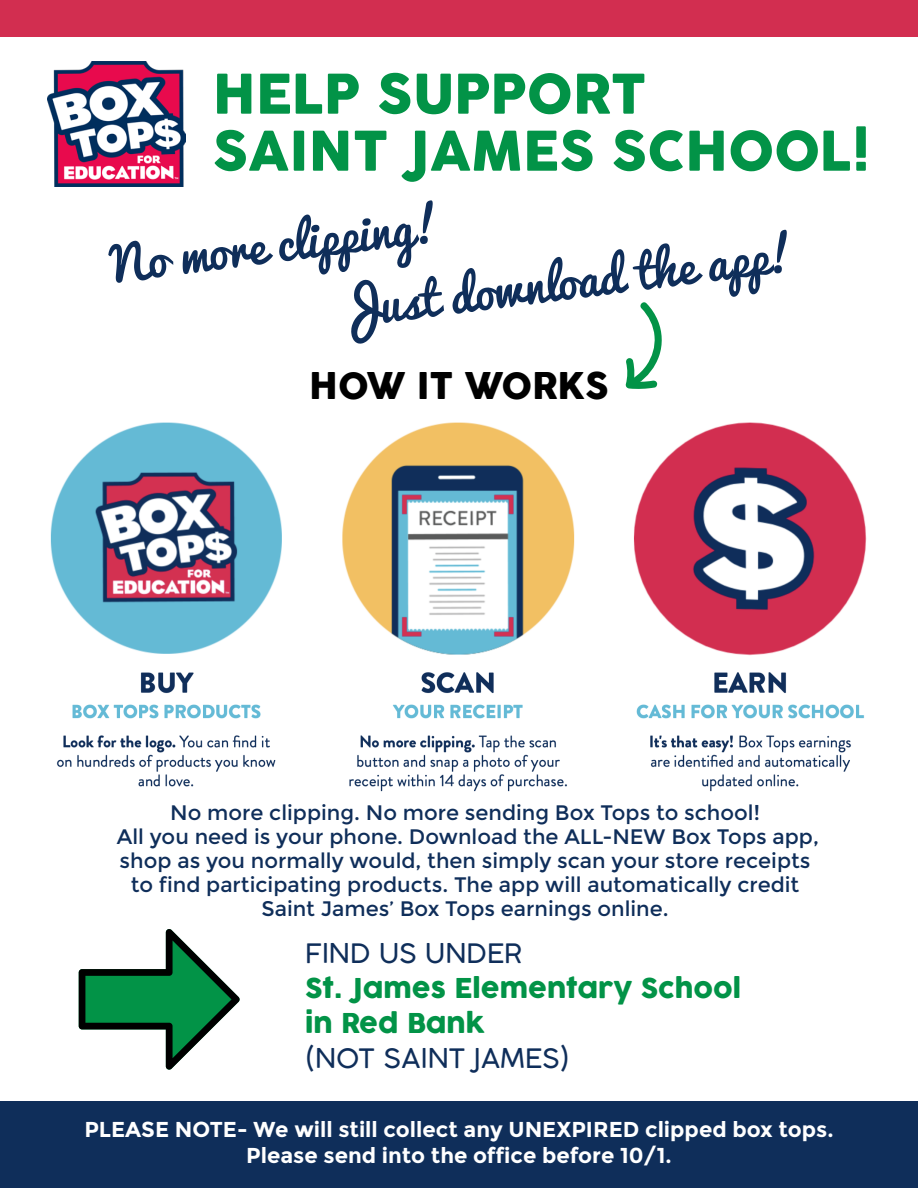
<style>
.page{position:relative;width:918px;height:1188px;background:#fff}
.page>*{position:absolute;margin:0;border:0;box-sizing:border-box;transform-origin:0 0}
.t1{font:54px/57px "Cocogoose";color:#029347}
.t2{font:46.8px/72.6px "Pacifico";color:#0f2e5a}
.t3{font:36px "Cocogoose";color:#000}
.t4{font:26.7px/35px "Cocogoose";color:#029347}
.t5{font:300 26.7px "Cocogoose";color:#0f2e5a}
.t6{font:700 21.6px/26px "Montserrat";color:#fff;text-align:center}
.t7{font:21px/24px "Montserrat";color:#0f2e5a;text-align:center}
</style>
<div class="page">
<img style="left:50px;top:422px;width:817px;height:370px">
<img style="left:47px;top:61px;width:138px;height:126px">
<svg style="left:79px;top:929px;width:161px;height:141px"></svg>
<div style="left:0;top:0;width:918px;height:37px;background:#d22e50"></div>
<div style="left:0;top:1102px;width:918px;height:86px;background:#0f2e5a"></div>
<svg style="left:625px;top:302px;width:37px;height:87px"></svg>
<h1 class="t1" style="left:213px;top:68px;width:659px">HELP SUPPORT<br>SAINT JAMES SCHOOL!</h1>
<h2 class="t2" style="left:322px;top:201px;width:464px;text-indent:-217px;rotate:-7deg">No more clipping!<br>Just download the app!</h2>
<h3 class="t3" style="left:309px;top:361px;width:301px">HOW IT WORKS</h3>
<p class="t7" style="left:117px;top:801px;width:704px">No more clipping. No more sending Box Tops to school!<br>All you need is your phone. Download the ALL-NEW Box Tops app, shop as you normally would, then simply scan your store receipts to find participating products. The app will automatically credit Saint James’ Box Tops earnings online.</p>
<p class="t5" style="left:305px;top:935px;width:219px">FIND US UNDER</p>
<p class="t4" style="left:305px;top:972px;width:437px">St. James Elementary School in Red Bank</p>
<p class="t5" style="left:305px;top:1040px;width:266px">(NOT SAINT JAMES)</p>
<p class="t6" style="left:84px;top:1116px;width:751px">PLEASE NOTE- We will still collect any UNEXPIRED clipped box tops.<br>Please send into the office before 10/1.</p>
</div>
